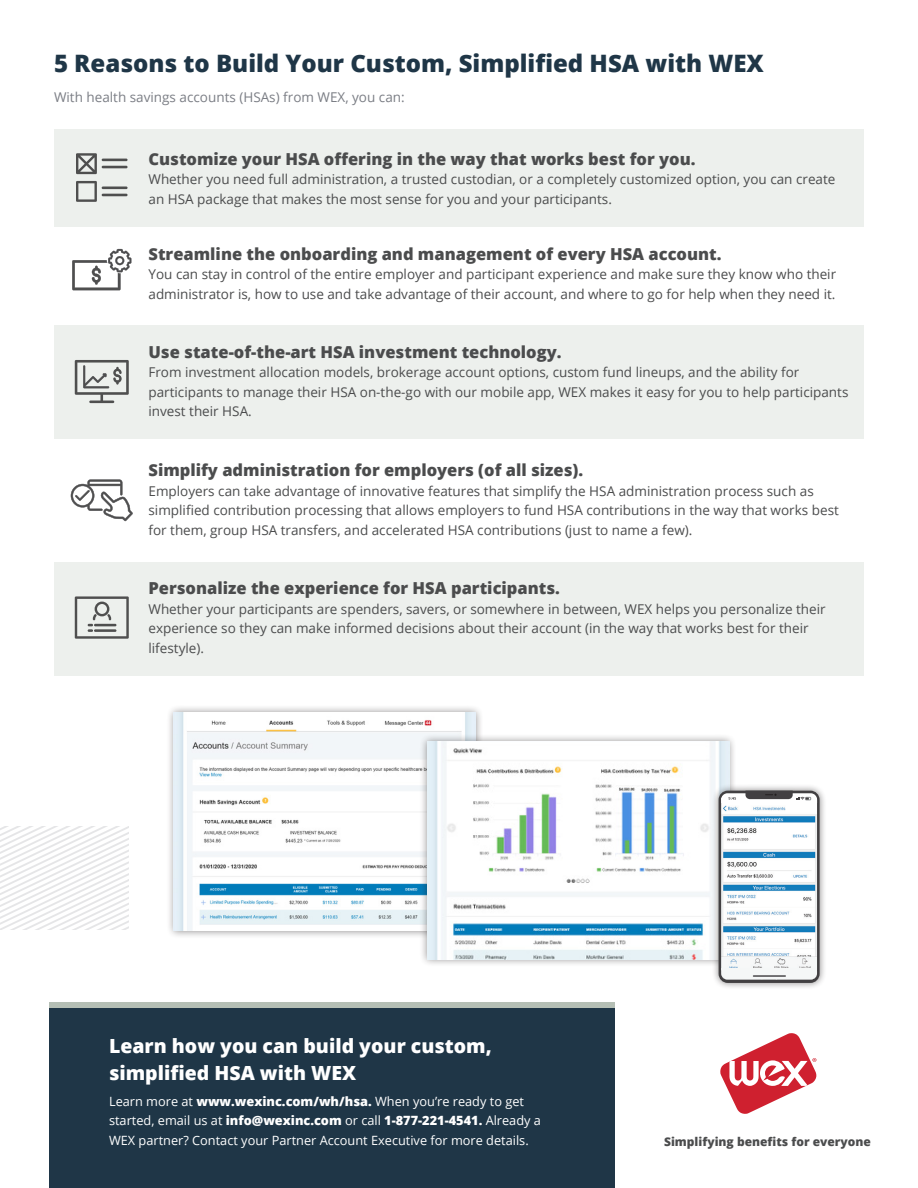
<style>
.page{position:relative;width:918px;height:1188px;background:#fff}
.page>*{position:absolute;margin:0;border:0;box-sizing:border-box;transform-origin:0 0}
.subhead{font:800 24px "Open Sans";color:#1f3647}
.t1{font:800 19.5px/27px "Open Sans";color:#fff}
.t2{font:800 16.5px "Open Sans";color:#4b4c4d}
.t3{font:13.5px/19.5px "Open Sans";color:#4b4c4d}
.Paragraph_Style_2{font:13.5px "Open Sans";color:#7b7e85}
.t4{font:12.75px/19.5px "Open Sans";color:#fff}
.t5{font:800 12px "Open Sans";color:#4b4c4d}
.s1{font-weight:800}
</style>
<div class="page">
<div style="left:54px;top:129px;width:810px;height:97px;background:#edf0ed"></div>
<div style="left:54px;top:325px;width:810px;height:113px;background:#edf0ed"></div>
<div style="left:54px;top:562px;width:810px;height:114px;background:#edf0ed"></div>
<svg style="left:0;top:826px;width:129px;height:104px"></svg>
<div style="left:49px;top:1003px;width:566px;height:185px;background:#1f3647"></div>
<svg style="left:720px;top:1033px;width:96px;height:81px"></svg>
<svg style="left:76px;top:153px;width:21px;height:21px"></svg>
<svg style="left:76px;top:181px;width:21px;height:21px"></svg>
<hr style="left:102px;top:159px;width:26px;height:2px;background:#4f4f4f">
<hr style="left:102px;top:166px;width:26px;height:2px;background:#4f4f4f">
<hr style="left:102px;top:187px;width:26px;height:2px;background:#4f4f4f">
<hr style="left:102px;top:194px;width:26px;height:2px;background:#4f4f4f">
<svg style="left:75px;top:596px;width:54px;height:43px"></svg>
<svg style="left:75px;top:360px;width:54px;height:43px"></svg>
<svg style="left:72px;top:249px;width:59px;height:41px"></svg>
<svg style="left:71px;top:479px;width:62px;height:42px"></svg>
<div style="left:166px;top:704px;width:317px;height:235px;background:#231f20;opacity:.5"></div>
<img style="left:174px;top:713px;width:301px;height:218px">
<div style="left:419px;top:733px;width:318px;height:235px;background:#231f20;opacity:.5"></div>
<img style="left:427px;top:742px;width:302px;height:217px">
<div style="left:712px;top:783px;width:115px;height:207px;background:#231f20;opacity:.5"></div>
<div style="left:719px;top:791px;width:101px;height:192px;background:#424042;border-radius:9px"></div>
<img style="left:721px;top:803px;width:96px;height:165px">
<div style="left:721px;top:968px;width:96px;height:12px;background:#f5f7f7"></div>
<div style="left:721px;top:793px;width:96px;height:10px;background:#fff"></div>
<hr style="left:753px;top:975px;width:32px;height:2px;background:#424042">
<svg style="left:729px;top:797px;width:7px;height:3px"></svg>
<svg style="left:745px;top:793px;width:67px;height:7px"></svg>
<div style="left:49px;top:1002px;width:566px;height:5px;background:#b5bfb5"></div>
<p class="subhead" style="left:54px;top:45px;width:712px">5 Reasons to Build Your Custom, Simplified HSA with WEX</p>
<p class="Paragraph_Style_2" style="left:54px;top:88px;width:352px">With health savings accounts (HSAs) from WEX, you can:</p>
<p class="t2" style="left:148px;top:146px;width:548px">Customize your HSA offering in the way that works best for you.</p>
<p class="t3" style="left:148px;top:169px;width:688px">Whether you need full administration, a trusted custodian, or a completely customized option, you can create an HSA package that makes the most sense for you and your participants.</p>
<p class="t2" style="left:148px;top:241px;width:575px">Streamline the onboarding and management of every HSA account.</p>
<p class="t3" style="left:148px;top:264px;width:689px">You can stay in control of the entire employer and participant experience and make sure they know who their administrator is, how to use and take advantage of their account, and where to go for help when they need it.</p>
<p class="t2" style="left:148px;top:339px;width:415px">Use state-of-the-art HSA investment technology.</p>
<p class="t3" style="left:148px;top:362px;width:701px">From investment allocation models, brokerage account options, custom fund lineups, and the ability for participants to manage their HSA on-the-go with our mobile app, WEX makes it easy for you to help participants invest their HSA.</p>
<p class="t2" style="left:148px;top:457px;width:436px">Simplify administration for employers (of all sizes).</p>
<p class="t3" style="left:148px;top:481px;width:692px">Employers can take advantage of innovative features that simplify the HSA administration process such as simplified contribution processing that allows employers to fund HSA contributions in the way that works best for them, group HSA transfers, and accelerated HSA contributions (just to name a few).</p>
<p class="t2" style="left:148px;top:576px;width:413px">Personalize the experience for HSA participants.</p>
<p class="t3" style="left:148px;top:599px;width:679px">Whether your participants are spenders, savers, or somewhere in between, WEX helps you personalize their experience so they can make informed decisions about their account (in the way that works best for their lifestyle).</p>
<p class="t1" style="left:109px;top:1031px;width:384px">Learn how you can build your custom, simplified HSA with WEX</p>
<p class="t4" style="left:109px;top:1091px;width:433px">Learn more at <span class="s1">www.wexinc.com/wh/hsa.</span> When you’re ready to get started, email us at <span class="s1">info@wexinc.com</span> or call <span class="s1">1-877-221-4541.</span> Already a<br>WEX partner? Contact your Partner Account Executive for more details.</p>
<p class="t5" style="left:664px;top:1132px;width:208px">Simplifying benefits for everyone</p>
</div>
